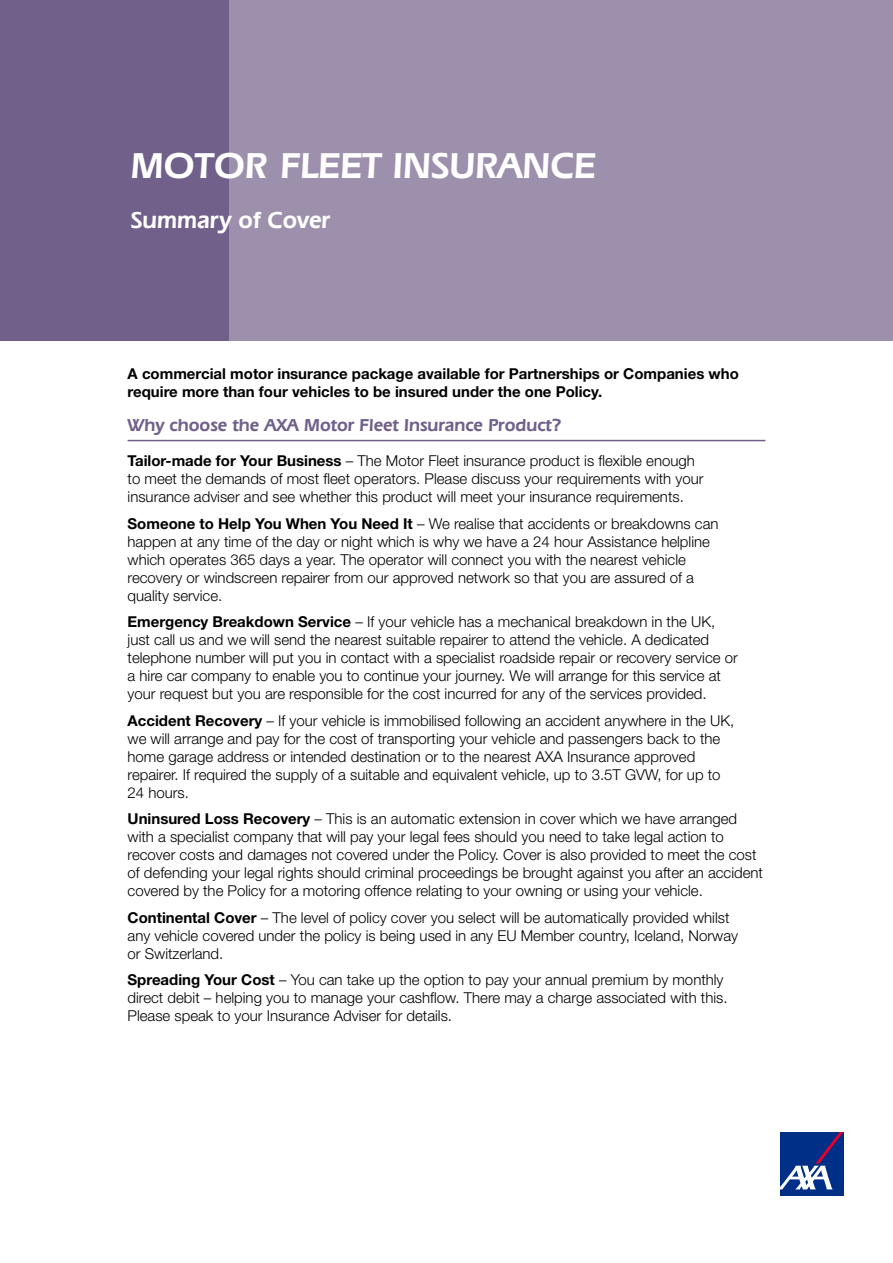
<style>
.page{position:relative;width:893px;height:1263px;background:#fff}
.page>*{position:absolute;margin:0;border:0;box-sizing:border-box;transform-origin:0 0}
.t1{font:600 37.5px "Eras IT Cby BT";color:#fff}
.t2{font:600 24px "Eras IT Cby BT";color:#fff}
.t3{font:600 18px "Eras IT Cby BT";color:#70608a}
.t4{font:300 15px/18px "Helvetica Neue LT";color:#000}
.t5{font:700 15px/18px "Helvetica Neue LT";color:#000}
.s1{font-weight:700}
</style>
<div class="page">
<div style="left:0;top:0;width:254px;height:340px;background:#70608a"></div>
<div style="left:230px;top:0;width:663px;height:340px;background:#9d90ad"></div>
<div style="left:780px;top:1132px;width:63px;height:64px;background:#002f87"></div>
<svg style="left:780px;top:1132px;width:63px;height:57px"></svg>
<hr style="left:128px;top:440px;width:637px;height:1px;background:#70608a">
<h1 class="t1" style="left:131px;top:142px;width:467px">MOTOR FLEET INSURANCE</h1>
<h2 class="t2" style="left:131px;top:205px;width:201px">Summary of Cover</h2>
<p class="t5" style="left:128px;top:364px;width:613px">A commercial motor insurance package available for Partnerships or Companies who require more than four vehicles to be insured under the one Policy.</p>
<p class="t3" style="left:128px;top:414px;width:436px">Why choose the AXA Motor Fleet Insurance Product?</p>
<p class="t4" style="left:128px;top:452px;width:577px"><span class="s1">Tailor-made for Your Business</span> – The Motor Fleet insurance product is flexible enough to meet the demands of most fleet operators. Please discuss your requirements with your insurance adviser and see whether this product will meet your insurance requirements.</p>
<p class="t4" style="left:128px;top:514px;width:592px"><span class="s1">Someone to Help You When You Need It</span> – We realise that accidents or breakdowns can happen at any time of the day or night which is why we have a 24 hour Assistance helpline which operates 365 days a year. The operator will connect you with the nearest vehicle recovery or windscreen repairer from our approved network so that you are assured of a quality service.</p>
<p class="t4" style="left:128px;top:613px;width:612px"><span class="s1">Emergency Breakdown Service</span> – If your vehicle has a mechanical breakdown in the UK, just call us and we will send the nearest suitable repairer to attend the vehicle. A dedicated telephone number will put you in contact with a specialist roadside repair or recovery service or a hire car company to enable you to continue your journey. We will arrange for this service at your request but you are responsible for the cost incurred for any of the services provided.</p>
<p class="t4" style="left:128px;top:711px;width:608px"><span class="s1">Accident Recovery</span> – If your vehicle is immobilised following an accident anywhere in the UK, we will arrange and pay for the cost of transporting your vehicle and passengers back to the home garage address or intended destination or to the nearest AXA Insurance approved repairer. If required the supply of a suitable and equivalent vehicle, up to 3.5T GVW, for up to 24 hours.</p>
<p class="t4" style="left:128px;top:810px;width:637px"><span class="s1">Uninsured Loss Recovery</span> – This is an automatic extension in cover which we have arranged with a specialist company that will pay your legal fees should you need to take legal action to recover costs and damages not covered under the Policy. Cover is also provided to meet the cost of defending your legal rights should criminal proceedings be brought against you after an accident covered by the Policy for a motoring offence relating to your owning or using your vehicle.</p>
<p class="t4" style="left:128px;top:908px;width:612px"><span class="s1">Continental Cover</span> – The level of policy cover you select will be automatically provided whilst any vehicle covered under the policy is being used in any EU Member country, Iceland, Norway or Switzerland.</p>
<p class="t4" style="left:128px;top:971px;width:601px"><span class="s1">Spreading Your Cost</span> – You can take up the option to pay your annual premium by monthly direct debit – helping you to manage your cashflow. There may a charge associated with this.<br>Please speak to your Insurance Adviser for details.</p>
</div>
